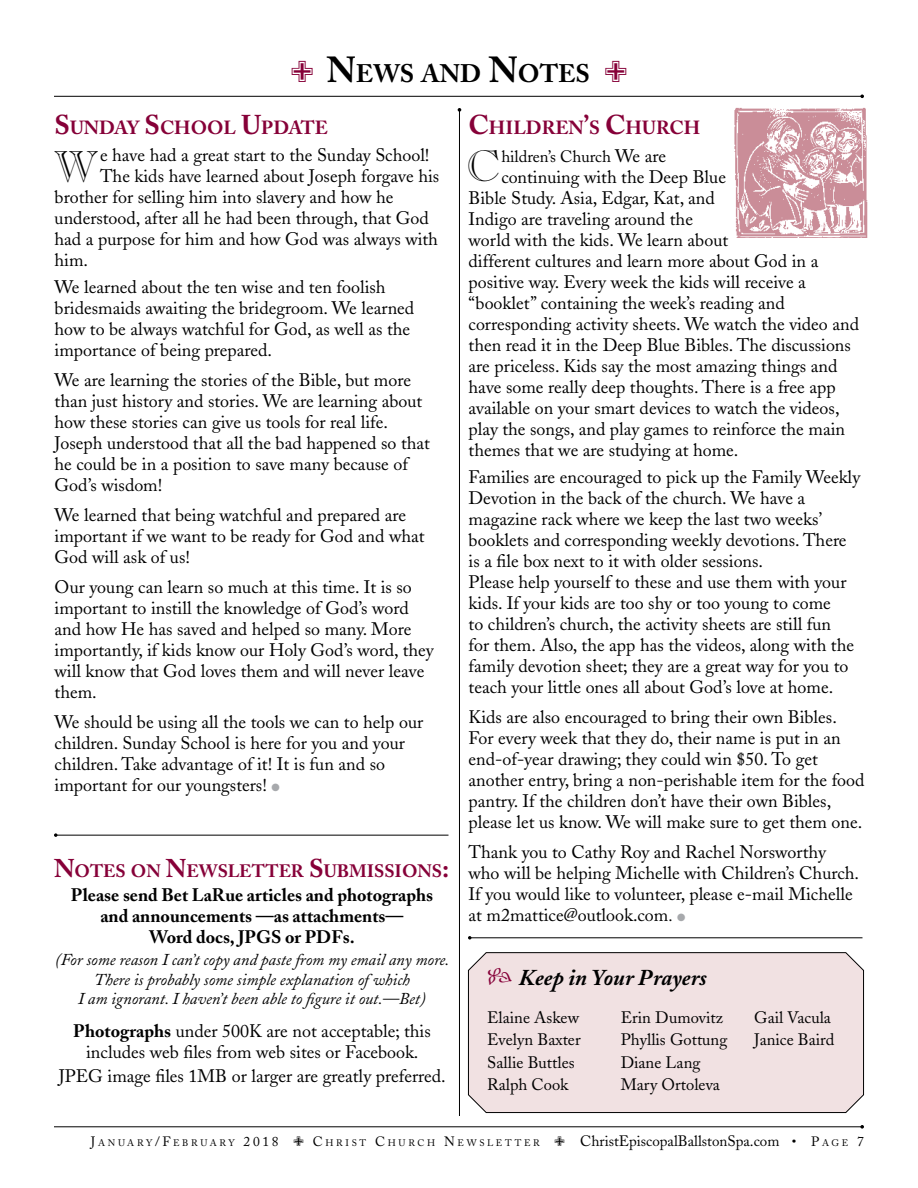
<style>
.page{position:relative;width:918px;height:1188px;background:#fff}
.page>*{position:absolute;margin:0;border:0;box-sizing:border-box;transform-origin:0 0}
.t1{font:43.8px "Caslon ICG Open Face";color:#000}
.t2{font:43.35px "Caslon ICG Open Face";color:#000}
.t3{font:700 25.2px "Adobe Caslon";color:#000}
.t4{font:italic 700 22.5px "Adobe Caslon";color:#000}
.t5{font:700 18.9px "Adobe Caslon";color:#860038}
.t6{font:18px/21px "Adobe Caslon";color:#000}
.t7{font:700 18px/21px "Adobe Caslon";color:#000;text-align:center}
.t8{font:700 17.85px "Adobe Caslon";color:#860038}
.t9{font:italic 16.5px/19.5px "Adobe Caslon";color:#000;text-align:center}
.t10{font:16.5px/22.5px "Adobe Caslon";color:#000}
.t11{font:15px "Adobe Caslon";color:#000}
.t12{font:9.45px "Adobe Caslon";letter-spacing:.285em;color:#000}
.s1{font-size:36px}
.s2{font-size:27px}
.s3{font-size:18px}
.s4{color:#a7a9ac}
.s5{font-size:16.5px}
.s6{font-size:25.5px}
.s7{font-weight:700}
.s8{font-size:13.5px}
.s9{font-size:9.45px}
</style>
<div class="page">
<hr style="left:54px;top:1126px;width:808px;height:1px;background:#000">
<svg style="left:860px;top:1125px;width:4px;height:4px"></svg>
<hr style="left:54px;top:96px;width:808px;height:1px;background:#000">
<hr style="left:459px;top:110px;width:1px;height:1006px;background:#000">
<img style="left:734px;top:107px;width:133px;height:131px">
<div style="left:468px;top:952px;width:396px;height:161px;background:#f1e1e2"></div>
<hr style="left:56px;top:835px;width:392px;height:1px;background:#000">
<hr style="left:470px;top:937px;width:392px;height:1px;background:#000">
<svg style="left:488px;top:968px;width:24px;height:17px"></svg>
<h3 class="t3" style="left:327px;top:58px;width:265px"><span class="s1">N</span>EWS AND <span class="s1">N</span>OTES</h3>
<p class="t5" style="left:55px;top:116px;width:275px"><span class="s2">S</span>UNDAY <span class="s2">S</span>CHOOL <span class="s2">U</span>PDATE</p>
<h1 class="t1" style="left:54px;top:141px;width:46px">W</h1>
<p class="t6" style="left:100px;top:145px;width:331px">e have had a great start to the Sunday School!</p>
<p class="t5" style="left:469px;top:116px;width:233px"><span class="s2">C</span>HILDREN<span class="s2">’</span>S <span class="s2">C</span>HURCH</p>
<h2 class="t2" style="left:467px;top:140px;width:35px">C</h2>
<p class="t10" style="left:501px;top:145px;width:166px">hildren’s Church <span class="s3">We are</span></p>
<p class="t6" style="left:100px;top:166px;width:341px">The kids have learned about Joseph forgave his</p>
<p class="t6" style="left:55px;top:187px;width:340px">brother for selling him into slavery and how he</p>
<p class="t6" style="left:55px;top:208px;width:376px">understood, after all he had been through, that God</p>
<p class="t6" style="left:55px;top:229px;width:385px">had a purpose for him and how God was always with</p>
<p class="t6" style="left:55px;top:250px;width:35px">him.</p>
<p class="t6" style="left:55px;top:277px;width:361px">We learned about the ten wise and ten foolish bridesmaids awaiting the bridegroom. We learned how to be always watchful for God, as well as the importance of being prepared.</p>
<p class="t6" style="left:55px;top:370px;width:377px">We are learning the stories of the Bible, but more than just history and stories. We are learning about how these stories can give us tools for real life.<br>Joseph understood that all the bad happened so that he could be in a position to save many because of God’s wisdom!</p>
<p class="t6" style="left:55px;top:505px;width:371px">We learned that being watchful and prepared are important if we want to be ready for God and what<br>God will ask of us!</p>
<p class="t6" style="left:55px;top:577px;width:381px">Our young can learn so much at this time. It is so important to instill the knowledge of God’s word and how He has saved and helped so many. More importantly, if kids know our Holy God’s word, they will know that God loves them and will never leave them.</p>
<p class="t6" style="left:55px;top:712px;width:370px">We should be using all the tools we can to help our children. Sunday School is here for you and your children. Take advantage of it! It is fun and so important for our youngsters! <span class="s4">●</span></p>
<p class="t6" style="left:469px;top:167px;width:392px;text-indent:33px">continuing with the Deep Blue<br>Bible Study. Asia, Edgar, Kat, and<br>Indigo are traveling around the<br>world with the kids. We learn about<br>different cultures and learn more about God in a positive way. Every week the kids will receive a “booklet” containing the week’s reading and corresponding activity sheets. We watch the video and then read it in the Deep Blue Bibles. The discussions are priceless. Kids say the most amazing things and have some really deep thoughts. There is a free app available on your smart devices to watch the videos, play the songs, and play games to reinforce the main themes that we are studying at home.</p>
<p class="t6" style="left:469px;top:467px;width:393px">Families are encouraged to pick up the Family Weekly Devotion in the back of the church. We have a magazine rack where we keep the last two weeks’ booklets and corresponding weekly devotions. There is a file box next to it with older sessions.<br>Please help yourself to these and use them with your kids. If your kids are too shy or too young to come<br>to children’s church, the activity sheets are still fun<br>for them. Also, the app has the videos, along with the family devotion sheet; they are a great way for you to teach your little ones all about God’s love at home.</p>
<p class="t6" style="left:469px;top:707px;width:397px">Kids are also encouraged to bring their own Bibles.<br>For every week that they do, their name is put in an end-of-year drawing; they could win $50. To get another entry, bring a non-perishable item for the food pantry. If the children don’t have their own Bibles, please let us know. We will make sure to get them one.</p>
<p class="t6" style="left:469px;top:842px;width:392px">Thank you to Cathy Roy and Rachel Norsworthy who will be helping Michelle with Children’s Church.<br>If you would like to volunteer, please e-mail Michelle at m2mattice@outlook.com<span class="s5">.</span> <span class="s4">●</span></p>
<p class="t8" style="left:54px;top:860px;width:397px"><span class="s6">N</span>OTES ON <span class="s6">N</span>EWSLETTER <span class="s6">S</span>UBMISSIONS<span class="s6">:</span></p>
<p class="t7" style="left:71px;top:884px;width:364px">Please send Bet LaRue articles and photographs and announcements —as attachments—<br>Word docs, JPGS or PDFs.</p>
<p class="t9" style="left:55px;top:951px;width:396px">(For some reason I can’t copy and paste from my email any more.<br>There is probably some simple explanation of which<br>I am ignorant. I haven’t been able to figure it out.—Bet)</p>
<p class="t6" style="left:73px;top:1021px;width:359px;text-align:center"><span class="s7">Photographs</span> under 500K are not acceptable; this includes web files from web sites or Facebook.</p>
<p class="t6" style="left:59px;top:1066px;width:389px">JPEG image files 1MB or larger are greatly preferred.</p>
<p class="t4" style="left:519px;top:965px;width:189px">Keep in Your Prayers</p>
<p class="t10" style="left:487px;top:1006px;width:95px">Elaine Askew<br>Evelyn Baxter<br>Sallie Buttles<br>Ralph Cook</p>
<p class="t10" style="left:621px;top:1006px;width:108px">Erin Dumovitz<br>Phyllis Gottung<br>Diane Lang<br>Mary Ortoleva</p>
<p class="t10" style="left:754px;top:1006px;width:82px">Gail Vacula<br>Janice Baird</p>
<p class="t12" style="left:91px;top:1137px;width:189px"><span class="s8">J</span>ANUARY<span class="s8">/F</span>EB RUARY <span class="s8">2018</span></p>
<p class="t12" style="left:313px;top:1137px;width:228px"><span class="s8">C</span>HRIST <span class="s8">C</span>HURCH <span class="s8">N</span>EWSLETTER</p>
<p class="t11" style="left:580px;top:1132px;width:285px">ChristEpiscopalBallstonSpa.com <span class="s8">• P</span> <span class="s9">A G E</span> <span class="s8">7</span></p>
</div>
